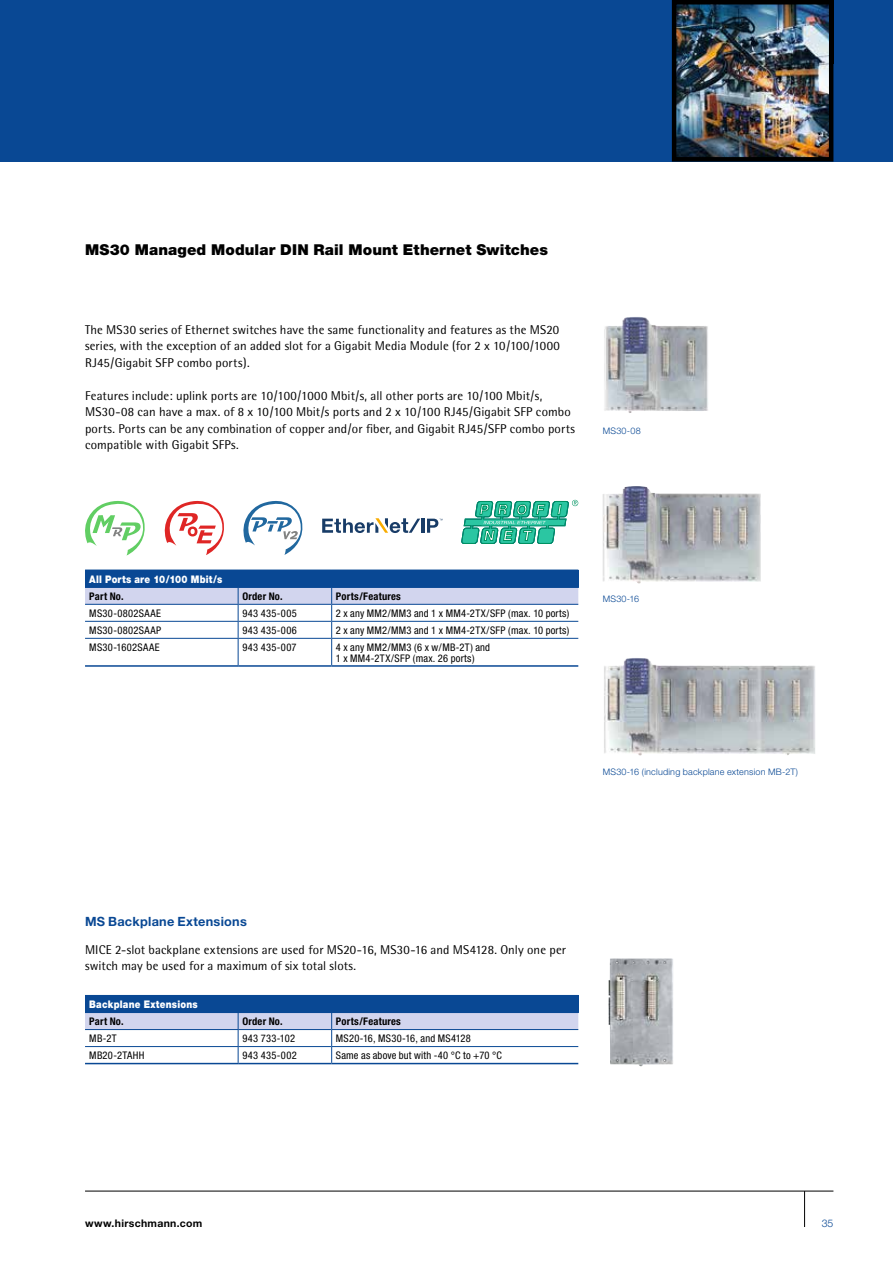
<style>
.page{position:relative;width:893px;height:1263px;background:#fff}
.page>*{position:absolute;margin:0;border:0;box-sizing:border-box;transform-origin:0 0}
.t1{font:900 15px "Helvetica Neue";letter-spacing:.005em;color:#000}
.t2{font:12.75px/16.5px "Rotis Semi Sans";letter-spacing:.005em;color:#000}
.t3{font:700 12.75px "Helvetica Neue";letter-spacing:.02em;color:#094894}
.t4{font:condensed 10.5px/11.2px "Helvetica Neue";letter-spacing:.03em;color:#000}
.t5{font:700 condensed 10.5px "Helvetica Neue";letter-spacing:.02em;color:#000}
.t6{font:900 10.5px "Helvetica Neue";letter-spacing:.025em;color:#fff;scale:.87 1}
.t7{font:700 10.5px "Helvetica Neue";letter-spacing:.03em;color:#000}
.t8{font:300 10.5px "Helvetica Neue";color:#094894}
.t9{font:300 9px "Helvetica Neue";letter-spacing:.025em;color:#094894}
</style>
<div class="page">
<div style="left:0;top:0;width:893px;height:162px;background:#094894"></div>
<hr style="left:804px;top:1191px;width:1px;height:36px;background:#000">
<hr style="left:85px;top:1191px;width:748px;height:1px;background:#000">
<img style="left:677px;top:5px;width:151px;height:152px">
<div style="left:672px;top:0;width:161px;height:162px;border:4px solid #000"></div>
<img style="left:604px;top:658px;width:211px;height:98px">
<img style="left:604px;top:317px;width:104px;height:96px">
<img style="left:603px;top:486px;width:158px;height:98px">
<svg style="left:85px;top:1013px;width:493px;height:50px"></svg>
<hr style="left:85px;top:1046px;width:153px;height:1px;background:#094894">
<hr style="left:238px;top:1046px;width:94px;height:1px;background:#094894">
<hr style="left:332px;top:1046px;width:246px;height:1px;background:#094894">
<hr style="left:85px;top:1063px;width:153px;height:1px;background:#094894">
<hr style="left:238px;top:1063px;width:94px;height:1px;background:#094894">
<hr style="left:332px;top:1063px;width:246px;height:1px;background:#094894">
<div style="left:85px;top:995px;width:493px;height:18px;background:#094894"></div>
<img style="left:609px;top:958px;width:64px;height:108px">
<svg style="left:85px;top:588px;width:493px;height:77px"></svg>
<hr style="left:85px;top:665px;width:153px;height:2px;background:#094894">
<hr style="left:238px;top:665px;width:94px;height:2px;background:#094894">
<hr style="left:332px;top:665px;width:246px;height:2px;background:#094894">
<hr style="left:85px;top:621px;width:153px;height:1px;background:#094894">
<hr style="left:238px;top:621px;width:94px;height:1px;background:#094894">
<hr style="left:332px;top:621px;width:246px;height:1px;background:#094894">
<hr style="left:85px;top:638px;width:153px;height:1px;background:#094894">
<hr style="left:238px;top:638px;width:94px;height:1px;background:#094894">
<hr style="left:332px;top:638px;width:246px;height:1px;background:#094894">
<div style="left:85px;top:570px;width:493px;height:18px;background:#094894"></div>
<svg style="left:243px;top:501px;width:60px;height:54px"></svg>
<svg style="left:164px;top:500px;width:60px;height:55px"></svg>
<svg style="left:85px;top:501px;width:60px;height:54px"></svg>
<svg style="left:462px;top:500px;width:116px;height:43px"></svg>
<hr style="left:421px;top:519px;width:3px;height:14px;background:#183c67">
<svg style="left:427px;top:519px;width:16px;height:14px"></svg>
<svg style="left:322px;top:518px;width:98px;height:15px"></svg>
<p class="t1" style="left:85px;top:240px;width:464px">MS30 Managed Modular DIN Rail Mount Ethernet Switches</p>
<p class="t2" style="left:85px;top:321px;width:476px;text-align:justify">The MS30 series of Ethernet switches have the same functionality and features as the MS20 series, with the exception of an added slot for a Gigabit Media Module (for 2 x 10/100/1000<br>RJ45/Gigabit SFP combo ports).</p>
<p class="t2" style="left:85px;top:387px;width:491px">Features include: uplink ports are 10/100/1000 Mbit/s, all other ports are 10/100 Mbit/s, MS30-08 can have a max. of 8 x 10/100 Mbit/s ports and 2 x 10/100 RJ45/Gigabit SFP combo ports. Ports can be any combination of copper and/or fiber, and Gigabit RJ45/SFP combo ports compatible with Gigabit SFPs.</p>
<p class="t9" style="left:603px;top:425px;width:40px">MS30-08</p>
<p class="t6" style="left:89px;top:573px;width:155px">All Ports are 10/100 Mbit/s</p>
<p class="t5" style="left:89px;top:590px;width:36px">Part No.</p>
<p class="t5" style="left:242px;top:590px;width:42px">Order No.</p>
<p class="t5" style="left:336px;top:590px;width:67px">Ports/Features</p>
<p class="t4" style="left:89px;top:607px;width:73px">MS30-0802SAAE</p>
<p class="t4" style="left:242px;top:607px;width:56px">943 435-005</p>
<p class="t4" style="left:336px;top:607px;width:235px">2 x any MM2/MM3 and 1 x MM4-2TX/SFP (max. 10 ports)</p>
<p class="t4" style="left:89px;top:624px;width:74px">MS30-0802SAAP</p>
<p class="t4" style="left:242px;top:624px;width:56px">943 435-006</p>
<p class="t4" style="left:336px;top:624px;width:235px">2 x any MM2/MM3 and 1 x MM4-2TX/SFP (max. 10 ports)</p>
<p class="t4" style="left:89px;top:641px;width:72px">MS30-1602SAAE</p>
<p class="t4" style="left:242px;top:641px;width:56px">943 435-007</p>
<p class="t4" style="left:336px;top:641px;width:156px">4 x any MM2/MM3 (6 x w/MB-2T) and<br>1 x MM4-2TX/SFP (max. 26 ports)</p>
<p class="t9" style="left:603px;top:594px;width:38px">MS30-16</p>
<p class="t9" style="left:603px;top:766px;width:197px">MS30-16 (including backplane extension MB-2T)</p>
<p class="t3" style="left:85px;top:914px;width:163px">MS Backplane Extensions</p>
<p class="t2" style="left:85px;top:941px;width:482px">MICE 2-slot backplane extensions are used for MS20-16, MS30-16 and MS4128. Only one per switch may be used for a maximum of six total slots.</p>
<p class="t6" style="left:89px;top:998px;width:126px">Backplane Extensions</p>
<p class="t5" style="left:89px;top:1015px;width:36px">Part No.</p>
<p class="t5" style="left:242px;top:1015px;width:42px">Order No.</p>
<p class="t5" style="left:336px;top:1015px;width:67px">Ports/Features</p>
<p class="t4" style="left:89px;top:1033px;width:29px">MB-2T</p>
<p class="t4" style="left:242px;top:1033px;width:54px">943 733-102</p>
<p class="t4" style="left:336px;top:1033px;width:137px">MS20-16, MS30-16, and MS4128</p>
<p class="t4" style="left:89px;top:1050px;width:57px">MB20-2TAHH</p>
<p class="t4" style="left:242px;top:1050px;width:56px">943 435-002</p>
<p class="t4" style="left:336px;top:1050px;width:168px">Same as above but with -40 °C to +70 °C</p>
<p class="t7" style="left:85px;top:1216px;width:119px">www.hirschmann.com</p>
<p class="t8" style="left:822px;top:1216px;width:13px">35</p>
</div>
